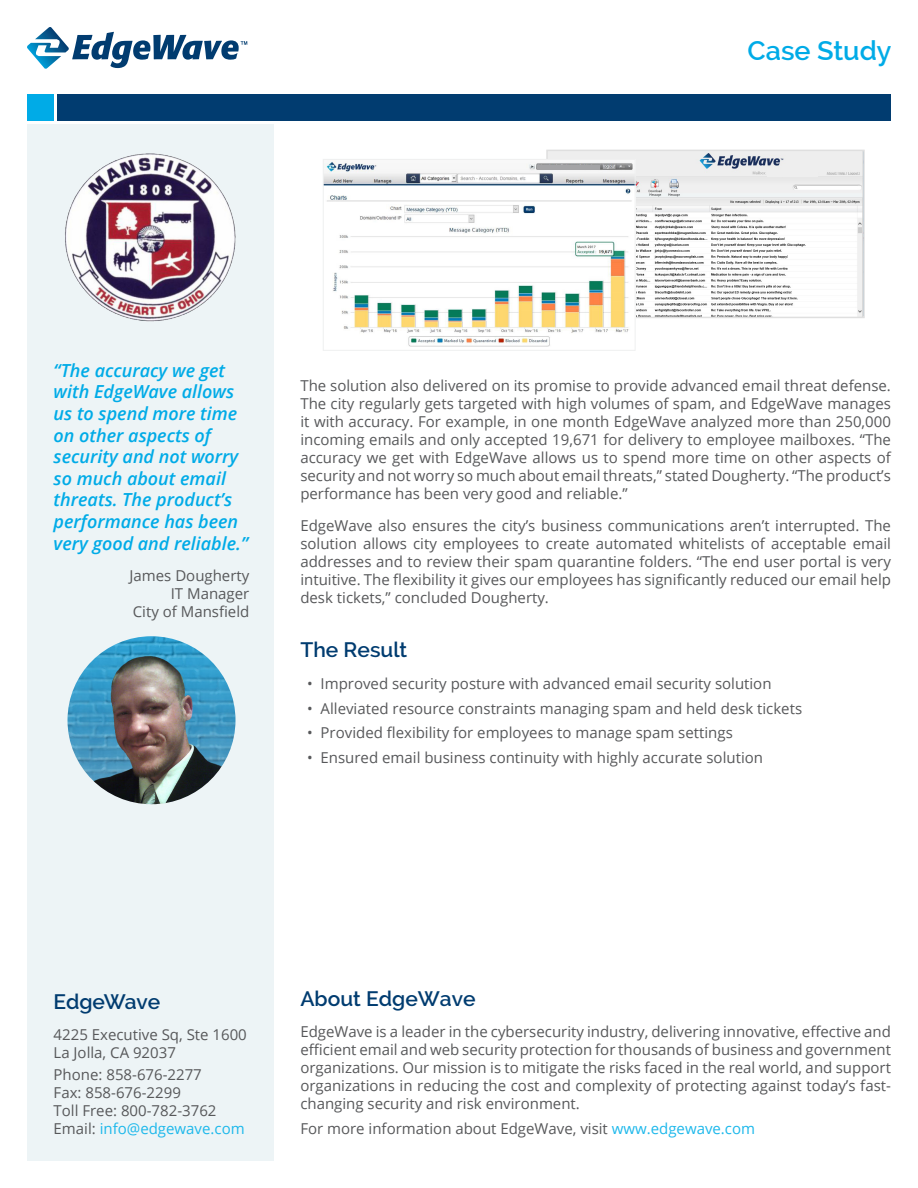
<style>
.page{position:relative;width:918px;height:1188px;background:#fff}
.page>*{position:absolute;margin:0;border:0;box-sizing:border-box;transform-origin:0 0}
.t1{font:600 27px "Raleway";color:#00abe7}
.t2{font:600 21px "Raleway";color:#013c70}
.t3{font:italic 600 18px/21.6px "Open Sans";color:#00abe7}
.t4{font:15px/18px "Open Sans";color:#57585a;text-align:justify}
.s1{color:#1db8eb}
</style>
<div class="page">
<div style="left:27px;top:125px;width:246px;height:1036px;background:#edf4f6"></div>
<div style="left:27px;top:94px;width:27px;height:28px;background:#00abe7"></div>
<div style="left:57px;top:94px;width:834px;height:28px;background:#013c70"></div>
<svg style="left:27px;top:27px;width:220px;height:42px"></svg>
<img style="left:68px;top:636px;width:168px;height:168px;border-radius:84px">
<img style="left:549px;top:153px;width:313px;height:162px">
<div style="left:546px;top:150px;width:319px;height:168px;border:2px solid #dfdfdf"></div>
<img style="left:325px;top:161px;width:309px;height:186px">
<div style="left:323px;top:159px;width:313px;height:192px;border:1px solid #eff0f0"></div>
<img style="left:65px;top:153px;width:171px;height:169px">
<hr style="left:537px;top:165px;width:62px;height:4px;background:#a4a4a6">
<div style="left:767px;top:170px;width:51px;height:7px;background:#eee"></div>
<h1 class="t1" style="left:747px;top:35px;width:146px">Case Study</h1>
<p class="t3" style="left:54px;top:359px;width:196px">“The accuracy we get with EdgeWave allows us to spend more time on other aspects of security and not worry so much about email threats. The product’s performance has been very good and reliable.”</p>
<p class="t4" style="left:130px;top:566px;width:121px;text-align:right">James Dougherty<br>IT Manager<br>City of Mansfield</p>
<p class="t4" style="left:300px;top:376px;width:592px">The solution also delivered on its promise to provide advanced email threat defense.<br>The city regularly gets targeted with high volumes of spam, and EdgeWave manages it with accuracy. For example, in one month EdgeWave analyzed more than 250,000 incoming emails and only accepted 19,671 for delivery to employee mailboxes. “The accuracy we get with EdgeWave allows us to spend more time on other aspects of security and not worry so much about email threats,” stated Dougherty. “The product’s performance has been very good and reliable.”</p>
<p class="t4" style="left:300px;top:516px;width:592px">EdgeWave also ensures the city’s business communications aren’t interrupted. The solution allows city employees to create automated whitelists of acceptable email addresses and to review their spam quarantine folders. “The end user portal is very intuitive. The flexibility it gives our employees has significantly reduced our email help desk tickets,” concluded Dougherty.</p>
<h2 class="t2" style="left:300px;top:638px;width:108px">The Result</h2>
<p class="t4" style="left:307px;top:674px;width:466px">• Improved security posture with advanced email security solution</p>
<p class="t4" style="left:307px;top:699px;width:497px">• Alleviated resource constraints managing spam and held desk tickets</p>
<p class="t4" style="left:307px;top:724px;width:427px">• Provided flexibility for employees to manage spam settings</p>
<p class="t4" style="left:307px;top:748px;width:457px">• Ensured email business continuity with highly accurate solution</p>
<h2 class="t2" style="left:54px;top:989px;width:108px">EdgeWave</h2>
<p class="t4" style="left:54px;top:1025px;width:195px">4225 Executive Sq, Ste 1600<br>La Jolla, CA 92037</p>
<p class="t4" style="left:54px;top:1066px;width:193px;text-align:left">Phone: 858-676-2277<br>Fax: 858-676-2299<br>Toll Free: 800-782-3762<br>Email: <span class="s1">info@edgewave.com</span></p>
<h2 class="t2" style="left:300px;top:986px;width:177px">About EdgeWave</h2>
<p class="t4" style="left:300px;top:1022px;width:592px">EdgeWave is a leader in the cybersecurity industry, delivering innovative, effective and efficient email and web security protection for thousands of business and government organizations. Our mission is to mitigate the risks faced in the real world, and support organizations in reducing the cost and complexity of protecting against today’s fast&shy;changing security and risk environment.</p>
<p class="t4" style="left:300px;top:1119px;width:456px">For more information about EdgeWave, visit <span class="s1">www.edgewave.com</span></p>
</div>
